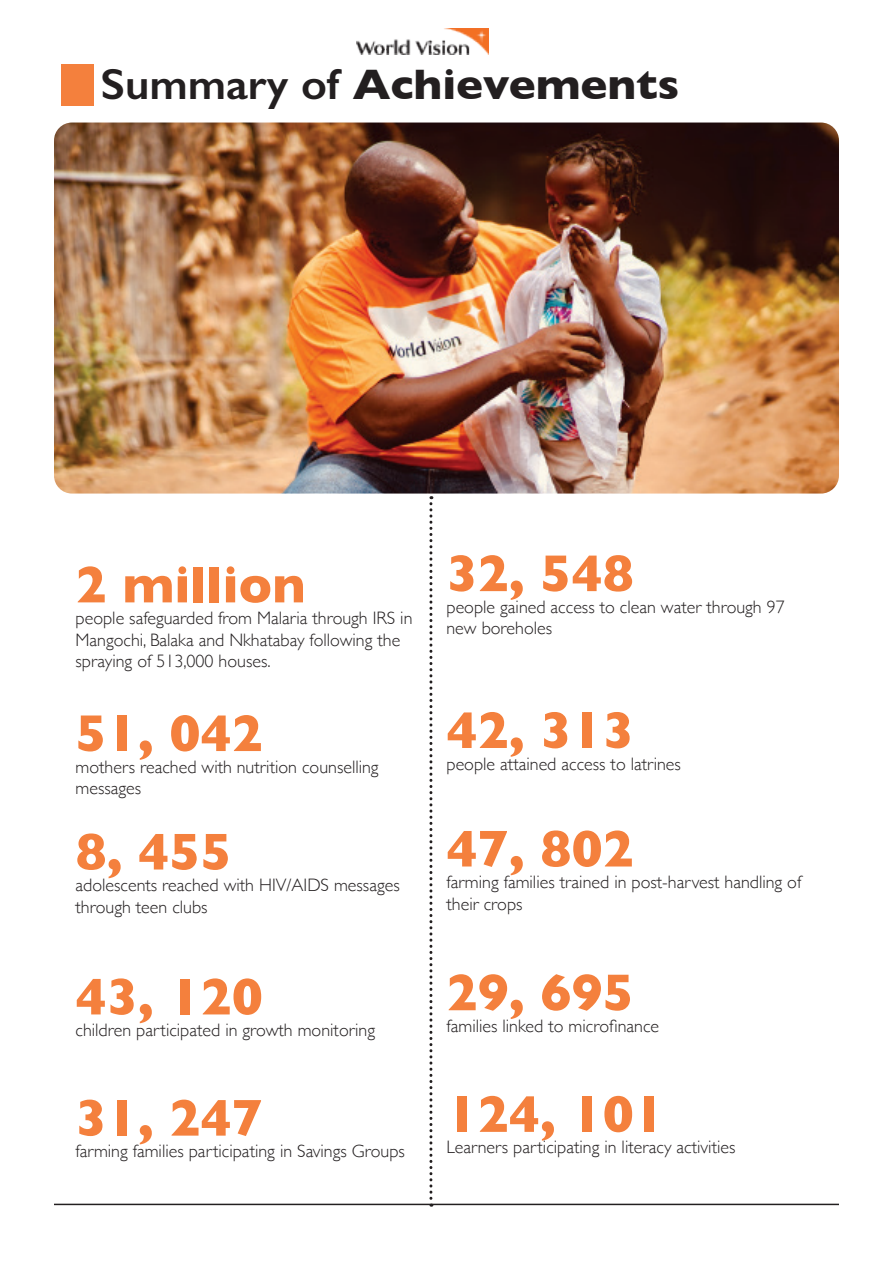
<style>
.page{position:relative;width:893px;height:1263px;background:#fff}
.page>*{position:absolute;margin:0;border:0;box-sizing:border-box;transform-origin:0 0}
.t1{font:700 52.5px "Gill Sans";color:#f4803d}
.t2{font:700 43.5px "Gill Sans";color:#231f20;scale:1.04 1}
.t3{font:300 18px/21.6px "Gill Sans";color:#231f20}
.s1{font-weight:600}
</style>
<div class="page">
<svg style="left:429px;top:496px;width:3px;height:711px"></svg>
<div style="left:61px;top:64px;width:33px;height:42px;background:#f4803d"></div>
<img style="left:54px;top:123px;width:785px;height:371px">
<hr style="left:54px;top:1204px;width:785px;height:1px;background:#231f20">
<img style="left:357px;top:29px;width:131px;height:25px">
<h2 class="t2" style="left:101px;top:50px;width:558px"><span class="s1">Summary of</span> Achievements</h2>
<h1 class="t1" style="left:76px;top:543px;width:232px">2 million</h1>
<p class="t3" style="left:76px;top:606px;width:338px">people safeguarded from Malaria through IRS in<br>Mangochi, Balaka and Nkhatabay following the spraying of 513,000 houses.</p>
<h1 class="t1" style="left:76px;top:692px;width:189px">51, 042</h1>
<p class="t3" style="left:76px;top:755px;width:305px">mothers reached with nutrition counselling messages</p>
<h1 class="t1" style="left:76px;top:810px;width:158px">8, 455</h1>
<p class="t3" style="left:76px;top:873px;width:326px">adolescents reached with HIV/AIDS messages through teen clubs</p>
<h1 class="t1" style="left:76px;top:955px;width:189px">43, 120</h1>
<p class="t3" style="left:76px;top:1018px;width:301px">children participated in growth monitoring</p>
<h1 class="t1" style="left:76px;top:1076px;width:189px">31, 247</h1>
<p class="t3" style="left:76px;top:1140px;width:331px">farming families participating in Savings Groups</p>
<h1 class="t1" style="left:446px;top:532px;width:189px">32, 548</h1>
<p class="t3" style="left:446px;top:595px;width:340px">people gained access to clean water through 97 new boreholes</p>
<h1 class="t1" style="left:446px;top:689px;width:189px">42, 313</h1>
<p class="t3" style="left:446px;top:752px;width:236px">people attained access to latrines</p>
<h1 class="t1" style="left:446px;top:807px;width:189px">47, 802</h1>
<p class="t3" style="left:446px;top:870px;width:356px">farming families trained in post-harvest handling of their crops</p>
<h1 class="t1" style="left:446px;top:951px;width:189px">29, 695</h1>
<p class="t3" style="left:446px;top:1014px;width:214px">families linked to microfinance</p>
<h1 class="t1" style="left:446px;top:1072px;width:220px">124, 101</h1>
<p class="t3" style="left:446px;top:1136px;width:290px">Learners participating in literacy activities</p>
</div>
